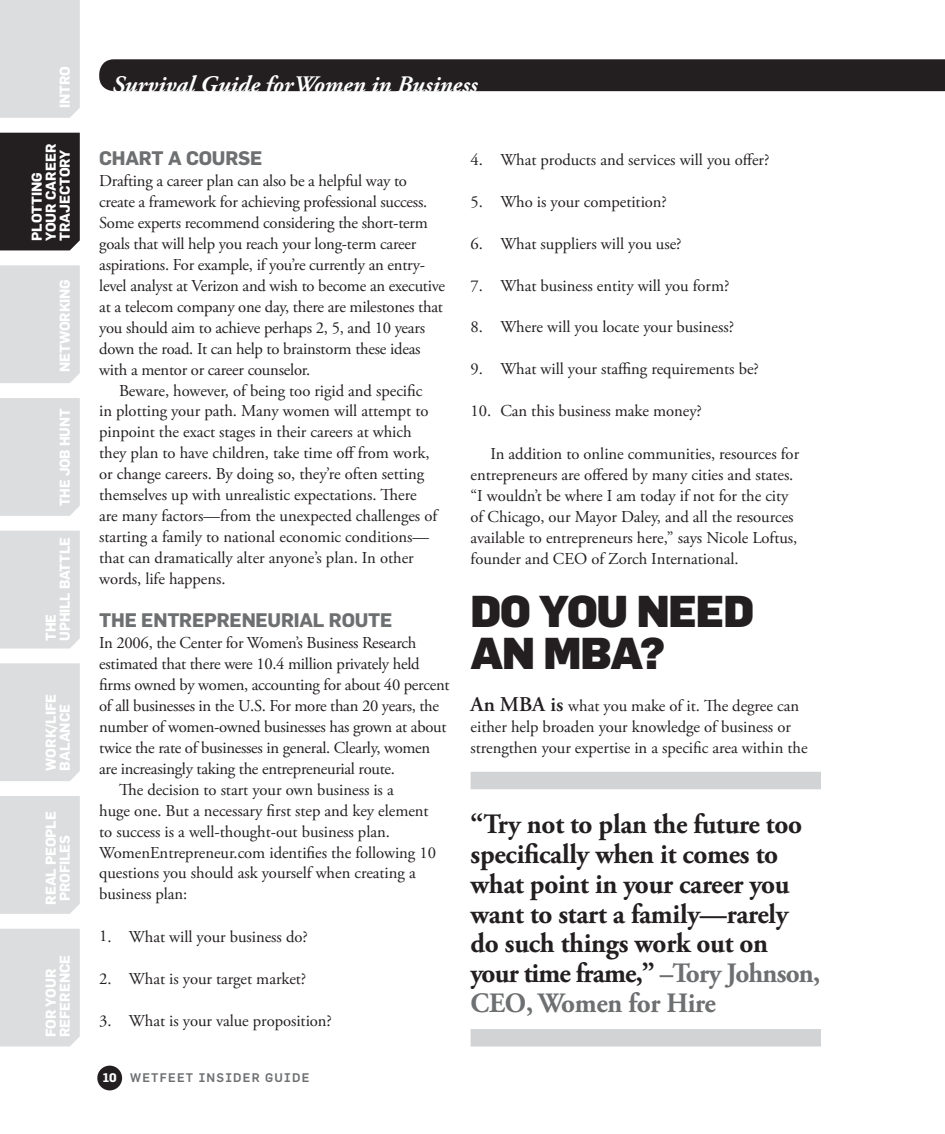
<style>
.page{position:relative;width:945px;height:1134px;background:#fff}
.page>*{position:absolute;margin:0;border:0;box-sizing:border-box;transform-origin:0 0}
.t1{font:900 43.75px/42px "Flama";letter-spacing:-.025em;color:#231f20}
.t2{font:700 28px/29.8px "Adobe Garamond Pro";letter-spacing:-.01em;color:#231f20}
.t3{font:italic 700 23.62px "Adobe Garamond Pro";color:#fff}
.t4{font:700 19.25px "Flama";letter-spacing:-.01em;color:#6d6f71}
.t5{font:16.62px/21px "Adobe Garamond Pro";letter-spacing:-.005em;color:#231f20}
.t6{font:700 14px/14px "Flama";letter-spacing:-.005em;color:#fff}
.t7{font:500 12.25px "Flama";letter-spacing:.1em;color:#6d6f71}
.s1{font-weight:600;font-size:21px}
.s2{color:#6d6f71}
.s3{font-weight:700;color:#fff}
</style>
<div class="page">
<div style="left:97px;top:1066px;width:25px;height:24px;background:#231f20;border-radius:50%"></div>
<div style="left:0;top:0;width:80px;height:118px;background:#dcddde"></div>
<div style="left:0;top:398px;width:80px;height:118px;background:#dcddde"></div>
<div style="left:0;top:265px;width:80px;height:118px;background:#dcddde"></div>
<div style="left:0;top:663px;width:80px;height:118px;background:#dcddde"></div>
<div style="left:0;top:531px;width:80px;height:118px;background:#dcddde"></div>
<div style="left:0;top:929px;width:80px;height:118px;background:#dcddde"></div>
<div style="left:0;top:796px;width:80px;height:118px;background:#dcddde"></div>
<div style="left:0;top:133px;width:80px;height:117px;background:#231f20"></div>
<div style="left:99px;top:59px;width:846px;height:32px;background:#231f20"></div>
<div style="left:471px;top:772px;width:350px;height:17px;background:#d1d3d4"></div>
<div style="left:471px;top:1029px;width:350px;height:18px;background:#d1d3d4"></div>
<p class="t6" style="left:57px;top:108px;width:42px;rotate:-90deg">INTRO</p>
<p class="t6" style="left:29px;top:241px;width:99px;rotate:-90deg">PLOTTING<br>YOUR CAREER<br>TRAJECTORY</p>
<p class="t4" style="left:99px;top:146px;width:163px">CHART A COURSE</p>
<h3 class="t3" style="left:112px;top:70px;width:367px">Survival Guide forWomen in Business</h3>
<p class="t5" style="left:471px;top:149px;width:300px">4. What products and services will you offer?</p>
<p class="t5" style="left:471px;top:191px;width:198px">5. Who is your competition?</p>
<p class="t5" style="left:471px;top:233px;width:213px">6. What suppliers will you use?</p>
<p class="t5" style="left:471px;top:275px;width:260px">7. What business entity will you form?</p>
<p class="t5" style="left:471px;top:317px;width:265px">8. Where will you locate your business?</p>
<p class="t5" style="left:471px;top:359px;width:290px">9. What will your staffing requirements be?</p>
<p class="t5" style="left:471px;top:401px;width:233px">10. Can this business make money?</p>
<p class="t5" style="left:471px;top:443px;width:330px;text-indent:20px">In addition to online communities, resources for entrepreneurs are offered by many cities and states. “I wouldn’t be where I am today if not for the city of Chicago, our Mayor Daley, and all the resources available to entrepreneurs here,” says Nicole Loftus, founder and CEO of Zorch International.</p>
<h1 class="t1" style="left:471px;top:588px;width:285px">DO YOU NEED<br>AN MBA?</h1>
<p class="t5" style="left:471px;top:695px;width:339px"><span class="s1">An MBA is</span> what you make of it. The degree can either help broaden your knowledge of business or strengthen your expertise in a specific area within the</p>
<p class="t5" style="left:99px;top:170px;width:348px">Drafting a career plan can also be a helpful way to create a framework for achieving professional success.<br>Some experts recommend considering the short-term goals that will help you reach your long-term career aspirations. For example, if you’re currently an entry&shy;level analyst at Verizon and wish to become an executive at a telecom company one day, there are milestones that you should aim to achieve perhaps 2, 5, and 10 years down the road. It can help to brainstorm these ideas with a mentor or career counselor.</p>
<p class="t5" style="left:99px;top:380px;width:340px;text-indent:20px">Beware, however, of being too rigid and specific in plotting your path. Many women will attempt to pinpoint the exact stages in their careers at which they plan to have children, take time off from work, or change careers. By doing so, they’re often setting themselves up with unrealistic expectations. There are many factors—from the unexpected challenges of starting a family to national economic conditions— that can dramatically alter anyone’s plan. In other words, life happens.</p>
<p class="t4" style="left:99px;top:608px;width:144px">THE ENTREPRENE</p>
<p class="t4" style="left:268px;top:608px;width:114px">URIAL ROUTE</p>
<p class="t5" style="left:99px;top:632px;width:319px">In 2006, the Center for Women’s Business Research</p>
<p class="t5" style="left:99px;top:653px;width:322px">estimated that there were 10.4 million privately held</p>
<p class="t5" style="left:99px;top:674px;width:352px">firms owned by women, accounting for about 40 percent</p>
<p class="t5" style="left:99px;top:695px;width:341px">of all businesses in the U.S. For more than 20 years, the</p>
<p class="t5" style="left:99px;top:716px;width:349px">number of women-owned businesses has grown at about</p>
<p class="t5" style="left:99px;top:737px;width:333px">twice the rate of businesses in general. Clearly, women</p>
<p class="t5" style="left:99px;top:758px;width:297px">are increasingly taking the entrepreneurial route.</p>
<p class="t5" style="left:119px;top:779px;width:276px">The decision to start your own business is a</p>
<p class="t5" style="left:99px;top:800px;width:331px">huge one. But a necessary first step and key element</p>
<p class="t5" style="left:99px;top:821px;width:292px">to success is a well-thought-out business plan.</p>
<p class="t5" style="left:99px;top:842px;width:338px">WomenEntrepreneur.com identifies the following 10</p>
<p class="t5" style="left:99px;top:863px;width:318px">questions you should ask yourself when creating a</p>
<p class="t5" style="left:99px;top:884px;width:90px">business plan:</p>
<p class="t5" style="left:99px;top:926px;width:210px">1. What will your business do?</p>
<p class="t5" style="left:99px;top:968px;width:209px">2. What is your target market?</p>
<p class="t5" style="left:99px;top:1010px;width:234px">3. What is your value proposition?</p>
<p class="t6" style="left:57px;top:372px;width:94px;rotate:-90deg">NETWORKING</p>
<p class="t6" style="left:57px;top:506px;width:98px;rotate:-90deg">THE JOB HUNT</p>
<p class="t6" style="left:43px;top:641px;width:103px;rotate:-90deg">THE<br>UPHILL BATTLE</p>
<p class="t6" style="left:43px;top:771px;width:77px;rotate:-90deg">WORK/LIFE<br>BALANCE</p>
<p class="t6" style="left:43px;top:905px;width:93px;rotate:-90deg">REAL PEOPLE<br>PROFILES</p>
<h2 class="t2" style="left:471px;top:810px;width:351px">“Try not to plan the future too specifically when it comes to what point in your career you want to start a family—rarely do such things work out on your time frame,” <span class="s2">–Tory Johnson,<br>CEO, Women for Hire</span></h2>
<p class="t6" style="left:43px;top:1037px;width:82px;rotate:-90deg">FOR YOUR<br>REFERENCE</p>
<p class="t7" style="left:103px;top:1071px;width:208px"><span class="s3">10</span> WETFEET INSIDER GUIDE</p>
</div>
